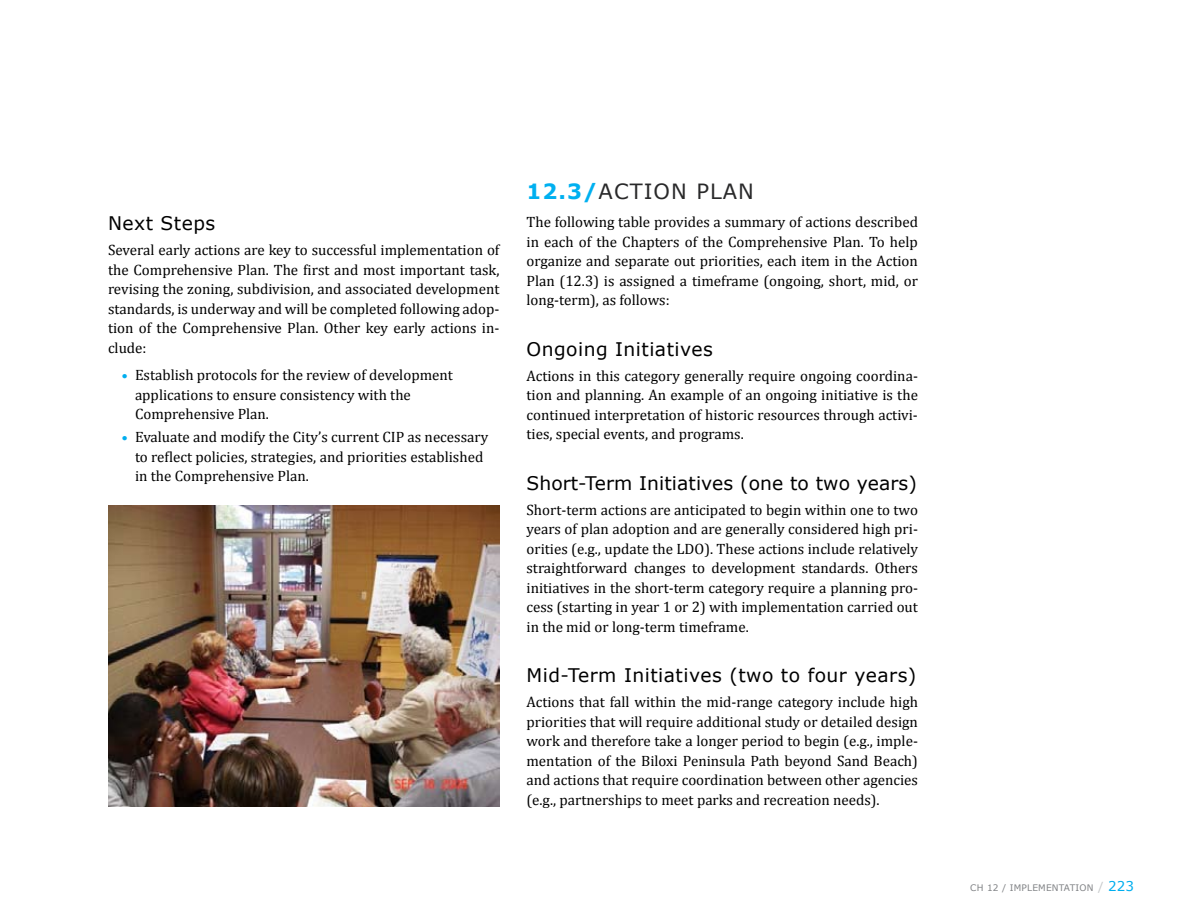
<style>
.page{position:relative;width:1188px;height:918px;background:#fff}
.page>*{position:absolute;margin:0;border:0;box-sizing:border-box;transform-origin:0 0}
.t1{font:21px "Verdana";letter-spacing:.05em;color:#29292a}
.t2{font:18.75px "Verdana";letter-spacing:.025em;color:#000}
.t3{font:15px/19.5px "Cambria";color:#000;text-align:justify}
.t4{font:13.5px "Verdana";color:#00aeef}
.t5{font:9px "Verdana";color:#808285}
.s1{font-family:"Verdana";font-size:12px;color:#00aeef}
.s2{font-weight:700;color:#00b0f0}
.s3{font-size:12px;color:#c6c8ca}
</style>
<div class="page">
<img style="left:108px;top:505px;width:392px;height:301px">
<p class="t2" style="left:108px;top:212px;width:109px">Next Steps</p>
<p class="t3" style="left:108px;top:240px;width:393px">Several early actions are key to successful implementation of the Comprehensive Plan. The first and most important task, revising the zoning, subdivision, and associated development standards, is underway and will be completed following adop&shy;tion of the Comprehensive Plan. Other key early actions in&shy;clude:</p>
<p class="t3" style="left:135px;top:365px;width:319px;text-align:left;text-indent:-13px"><span class="s1">•</span> Establish protocols for the review of development applications to ensure consistency with the<br>Comprehensive Plan.</p>
<p class="t3" style="left:135px;top:427px;width:355px;text-align:left;text-indent:-13px"><span class="s1">•</span> Evaluate and modify the City’s current CIP as necessary to reflect policies, strategies, and priorities established in the Comprehensive Plan.</p>
<h1 class="t1" style="left:526px;top:178px;width:229px"><span class="s2">12.3/</span>Action Plan</h1>
<p class="t3" style="left:526px;top:212px;width:393px">The following table provides a summary of actions described in each of the Chapters of the Comprehensive Plan. To help organize and separate out priorities, each item in the Action Plan (12.3) is assigned a timeframe (ongoing, short, mid, or long-term), as follows:</p>
<p class="t2" style="left:526px;top:337px;width:188px">Ongoing Initiatives</p>
<p class="t3" style="left:526px;top:366px;width:393px">Actions in this category generally require ongoing coordina&shy;tion and planning. An example of an ongoing initiative is the continued interpretation of historic resources through activi&shy;ties, special events, and programs.</p>
<p class="t2" style="left:526px;top:471px;width:392px">Short-Term Initiatives (one to two years)</p>
<p class="t3" style="left:526px;top:500px;width:393px">Short-term actions are anticipated to begin within one to two years of plan adoption and are generally considered high pri&shy;orities (e.g., update the LDO). These actions include relatively straightforward changes to development standards. Others initiatives in the short-term category require a planning pro&shy;cess (starting in year 1 or 2) with implementation carried out in the mid or long-term timeframe.</p>
<p class="t2" style="left:526px;top:664px;width:391px">M id-Term Initiatives (two to four years)</p>
<p class="t3" style="left:526px;top:692px;width:393px">Actions that fall within the mid-range category include high priorities that will require additional study or detailed design work and therefore take a longer period to begin (e.g., imple&shy;mentation of the Biloxi Peninsula Path beyond Sand Beach) and actions that require coordination between other agencies (e.g., partnerships to meet parks and recreation needs).</p>
<p class="t5" style="left:970px;top:882px;width:47px">CH 12 / IMPLEMENTATION</p>
<p class="t4" style="left:1098px;top:878px;width:37px"><span class="s3">/</span> 223</p>
</div>
